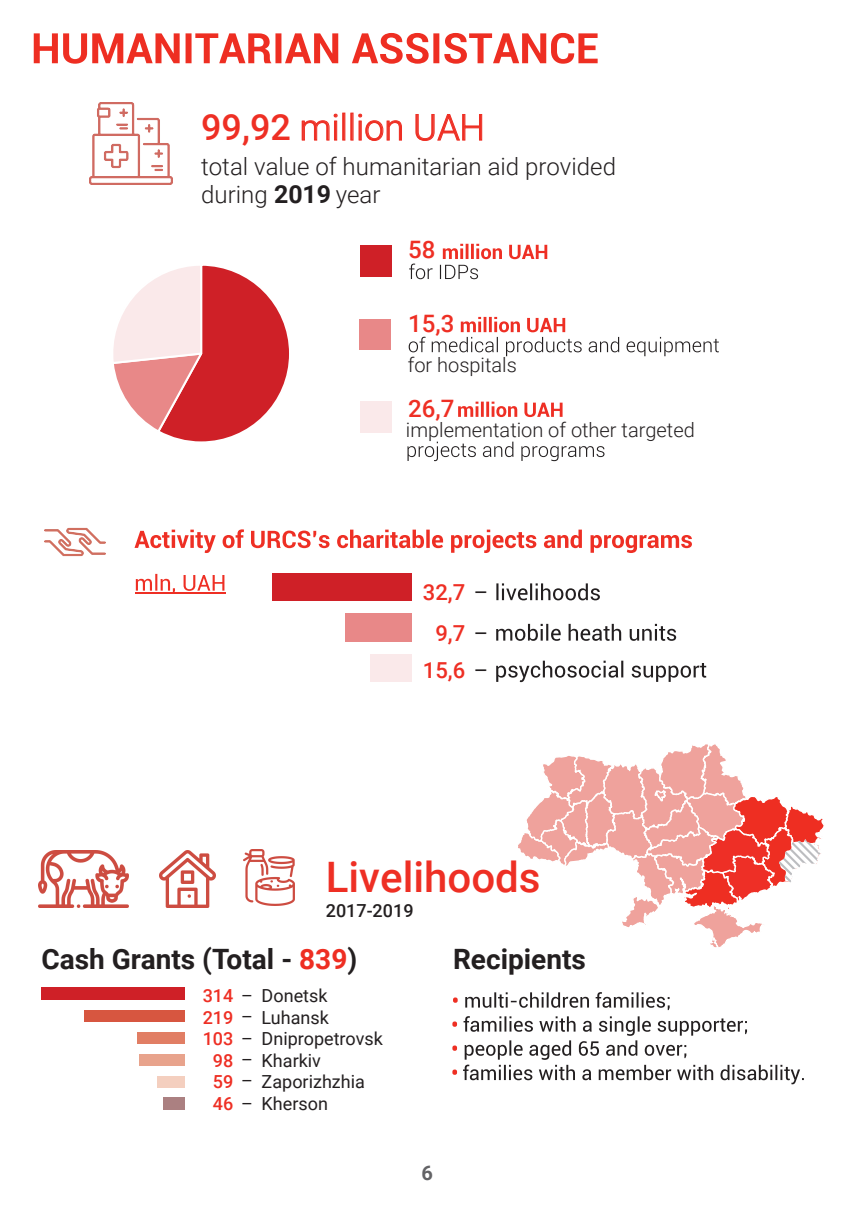
<style>
.page{position:relative;width:854px;height:1214px;background:#fff}
.page>*{position:absolute;margin:0;border:0;box-sizing:border-box;transform-origin:0 0}
.t1{font:500 42px "Roboto";color:#ee2f24}
.t2{font:300 36px "Roboto";letter-spacing:.005em;color:#ee2f24}
.t3{font:700 28px "Roboto";color:#231f20}
.t4{font:300 24px/28.8px "Roboto";color:#231f20}
.t5{font:500 24px "Roboto";color:#ee2f24}
.t6{font:500 22px/36.8px "Roboto";color:#ee2f24;text-align:center}
.t7{font:300 20px "Roboto";color:#231f20}
.t8{font:700 20px "Roboto";color:#636366}
.t9{font:18px/21.6px "Roboto";color:#231f20}
.t10{font:500 18px/21.6px "Roboto";color:#ee2f24;text-align:center}
.t11{font:500 18px "Roboto";color:#231f20}
.s1{font-weight:500}
.s2{font-weight:700;font-size:24.8px}
.s3{font-weight:400;color:#231f20}
.s4{color:#ee2e22}
</style>
<div class="page">
<svg style="left:518px;top:744px;width:306px;height:204px"></svg>
<svg style="left:34px;top:33px;width:304px;height:31px"></svg>
<svg style="left:352px;top:33px;width:245px;height:31px"></svg>
<img style="left:90px;top:102px;width:82px;height:83px">
<svg style="left:409px;top:244px;width:138px;height:35px"></svg>
<svg style="left:408px;top:317px;width:310px;height:39px"></svg>
<svg style="left:301px;top:113px;width:37px;height:28px"></svg>
<div style="left:342px;top:113px;width:3px;height:28px;border:1px solid #ee2f24"></div>
<svg style="left:358px;top:113px;width:44px;height:28px"></svg>
<svg style="left:415px;top:114px;width:67px;height:27px"></svg>
<img style="left:44px;top:527px;width:62px;height:30px">
<svg style="left:458px;top:401px;width:104px;height:16px"></svg>
<svg style="left:407px;top:441px;width:197px;height:20px"></svg>
<svg style="left:453px;top:997px;width:4px;height:5px"></svg>
<svg style="left:465px;top:992px;width:204px;height:17px"></svg>
<svg style="left:452px;top:1021px;width:5px;height:5px"></svg>
<svg style="left:452px;top:1045px;width:5px;height:5px"></svg>
<svg style="left:452px;top:1069px;width:5px;height:5px"></svg>
<svg style="left:463px;top:1016px;width:340px;height:68px"></svg>
<img style="left:38px;top:850px;width:90px;height:57px">
<img style="left:159px;top:850px;width:57px;height:57px">
<img style="left:243px;top:849px;width:51px;height:56px">
<img style="left:360px;top:245px;width:31px;height:31px">
<svg style="left:134px;top:529px;width:557px;height:24px"></svg>
<svg style="left:136px;top:574px;width:88px;height:18px"></svg>
<hr style="left:135px;top:592px;width:91px;height:2px;background:#ee2f24">
<div style="left:164px;top:1097px;width:21px;height:12px;background:#ab8081"></div>
<div style="left:158px;top:1075px;width:27px;height:12px;background:#f4cfbf"></div>
<div style="left:140px;top:1053px;width:45px;height:12px;background:#e8a38c"></div>
<div style="left:138px;top:1031px;width:47px;height:12px;background:#e17e64"></div>
<div style="left:85px;top:1009px;width:100px;height:12px;background:#d75640"></div>
<div style="left:41px;top:987px;width:144px;height:12px;background:#cf2027"></div>
<svg style="left:113px;top:265px;width:176px;height:177px"></svg>
<svg style="left:496px;top:623px;width:180px;height:17px"></svg>
<svg style="left:496px;top:660px;width:210px;height:22px"></svg>
<svg style="left:496px;top:583px;width:103px;height:17px"></svg>
<div style="left:272px;top:573px;width:139px;height:28px;background:#cf2027"></div>
<div style="left:345px;top:613px;width:66px;height:29px;background:#e88888"></div>
<div style="left:370px;top:654px;width:41px;height:27px;background:#fae9ea"></div>
<h2 class="t2" style="left:201px;top:102px;width:285px"><span class="s1">99,92</span> million UAH</h2>
<h3 class="t4" style="left:201px;top:151px;width:416px">total value of humanitarian aid provided during <span class="s2">2019</span> year</h3>
<h3 class="t5" style="left:408px;top:233px;width:29px">58</h3>
<h3 class="t5" style="left:408px;top:307px;width:48px">15,3</h3>
<p class="t7" style="left:407px;top:351px;width:111px">for hospitals</p>
<h3 class="t5" style="left:408px;top:391px;width:48px">26,7</h3>
<p class="t7" style="left:406px;top:415px;width:290px">implementation of other targeted</p>
<p class="t6" style="left:423px;top:573px;width:67px">32,7 <span class="s3">–</span></p>
<p class="t6" style="left:423px;top:613px;width:67px">9,7 <span class="s3">–<br></span>15,6 <span class="s3">–</span></p>
<h1 class="t1" style="left:326px;top:847px;width:216px">Livelihoods</h1>
<p class="t11" style="left:326px;top:898px;width:89px">2017-2019</p>
<h3 class="t3" style="left:41px;top:938px;width:317px">Cash Grants (Total - <span class="s4">839</span>)</h3>
<h3 class="t3" style="left:453px;top:938px;width:134px">Recipients</h3>
<p class="t10" style="left:203px;top:983px;width:52px">314 <span class="s3">–<br></span>219 <span class="s3">–<br></span>103 <span class="s3">–<br></span>98 <span class="s3">–<br></span>59 <span class="s3">–<br></span>46 <span class="s3">–</span></p>
<p class="t9" style="left:261px;top:983px;width:123px">Donetsk<br>Luhansk<br>Dnipropetrovsk<br>Kharkiv<br>Zaporizhzhia<br>Kherson</p>
<p class="t8" style="left:421px;top:1158px;width:13px">6</p>
</div>
